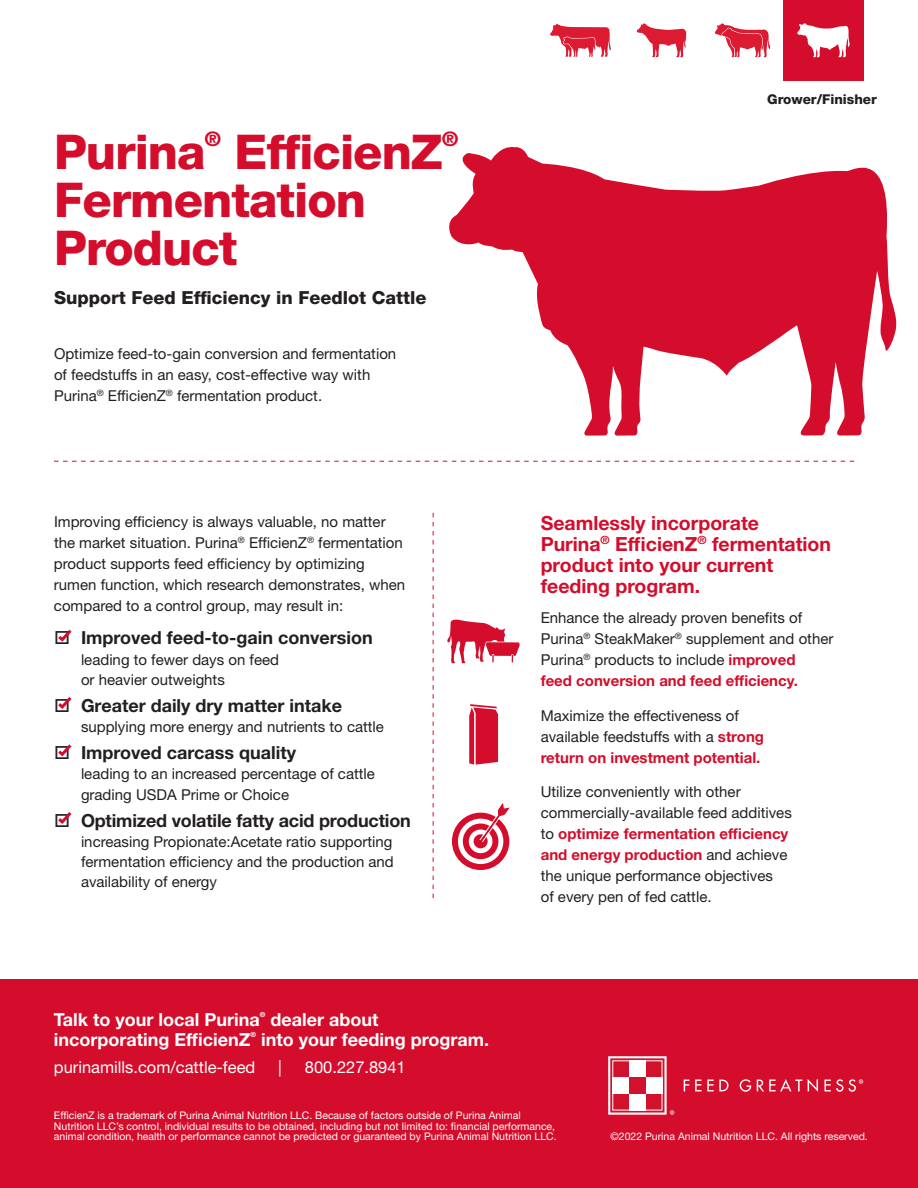
<style>
.page{position:relative;width:918px;height:1188px;background:#fff}
.page>*{position:absolute;margin:0;border:0;box-sizing:border-box;transform-origin:0 0}
.Headline{font:800 48px/48px "Helvetica Neue LT Std";letter-spacing:-.02em;color:#d30d2b}
.Headline-2{font:800 20.1px "Helvetica Neue LT Std";color:#d30d2b}
.Body{font:700 19.5px/21px "Helvetica Neue LT Std";color:#d30d2b}
.t1{font:700 18px "Helvetica Neue LT Std";color:#231f20}
.Legal_Line{font:700 18px "Helvetica Neue LT Std";color:#fff}
.Headline-3{font:800 18px "Helvetica Neue LT Std";color:#231f20}
.Legal_Line-2{font:16.5px "Helvetica Neue LT Std";color:#fff}
.Body-2{font:15px/21px "Helvetica Neue LT Std";color:#231f20}
.Program_Name{font:800 13.5px "Helvetica Neue LT Std";color:#231f20}
.Legal_Line-3{font:10.5px/10.5px "Helvetica Neue LT Std";color:#fff}
.Legal_Line-4{font:700 7.05px "Helvetica Neue LT Std";color:#fff}
.s1{font-weight:700;color:#d30d2b}
</style>
<div class="page">
<div style="left:783px;top:0;width:81px;height:81px;background:#d30d2b"></div>
<div style="left:0;top:979px;width:918px;height:209px;background:#d30d2b"></div>
<svg style="left:715px;top:23px;width:55px;height:34px"></svg>
<svg style="left:797px;top:23px;width:53px;height:34px"></svg>
<svg style="left:550px;top:24px;width:61px;height:33px"></svg>
<svg style="left:637px;top:23px;width:49px;height:34px"></svg>
<svg style="left:433px;top:513px;width:1px;height:385px"></svg>
<svg style="left:608px;top:1056px;width:66px;height:59px"></svg>
<div style="left:612px;top:1060px;width:50px;height:50px;border:1px solid #fff"></div>
<svg style="left:808px;top:1079px;width:10px;height:13px"></svg>
<svg style="left:684px;top:1079px;width:118px;height:13px"></svg>
<svg style="left:824px;top:1079px;width:39px;height:13px"></svg>
<svg style="left:447px;top:619px;width:73px;height:44px"></svg>
<svg style="left:452px;top:803px;width:58px;height:67px"></svg>
<svg style="left:54px;top:461px;width:800px;height:1px"></svg>
<svg style="left:469px;top:704px;width:29px;height:61px"></svg>
<svg style="left:449px;top:147px;width:447px;height:289px;fill:#d30d2b"></svg>
<svg style="left:58px;top:629px;width:14px;height:13px"></svg>
<svg style="left:58px;top:697px;width:14px;height:12px"></svg>
<svg style="left:58px;top:744px;width:14px;height:13px"></svg>
<svg style="left:58px;top:812px;width:14px;height:12px"></svg>
<p class="Headline" style="left:54px;top:128px;width:153px">Purina</p>
<p class="Headline-2" style="left:205px;top:127px;width:18px">®</p>
<p class="Headline" style="left:235px;top:128px;width:210px">EfficienZ</p>
<p class="Headline-2" style="left:442px;top:127px;width:18px">®</p>
<p class="Headline" style="left:54px;top:176px;width:314px">Fermentation<br>Product</p>
<p class="Headline-3" style="left:54px;top:286px;width:374px">Support Feed Efficiency in Feedlot Cattle</p>
<p class="Body-2" style="left:54px;top:343px;width:344px">Optimize feed-to-gain conversion and fermentation of feedstuffs in an easy, cost-effective way with<br>Purina<sup>®</sup> EfficienZ<sup>®</sup> fermentation product.</p>
<p class="Body-2" style="left:54px;top:510px;width:353px">Improving efficiency is always valuable, no matter the market situation. Purina<sup>®</sup> EfficienZ<sup>®</sup> fermentation product supports feed efficiency by optimizing rumen function, which research demonstrates, when compared to a control group, may result in:</p>
<p class="t1" style="left:81px;top:627px;width:293px">Improved feed-to-gain conversion</p>
<p class="Body-2" style="left:81px;top:649px;width:200px;line-height:20.2px">leading to fewer days on feed or heavier outweights</p>
<p class="t1" style="left:81px;top:694px;width:263px">Greater daily dry matter intake</p>
<p class="Body-2" style="left:81px;top:716px;width:304px">supplying more energy and nutrients to cattle</p>
<p class="t1" style="left:81px;top:741px;width:217px">Improved carcass quality</p>
<p class="Body-2" style="left:81px;top:764px;width:295px;line-height:20.2px">leading to an increased percentage of cattle grading USDA Prime or Choice</p>
<p class="t1" style="left:81px;top:809px;width:331px">Optimized volatile fatty acid production</p>
<p class="Body-2" style="left:81px;top:831px;width:314px;line-height:20.2px;text-align:justify">increasing Propionate:Acetate ratio supporting fermentation efficiency and the production and availability of energy</p>
<p class="Program_Name" style="left:767px;top:91px;width:111px">Grower/Finisher</p>
<p class="Body" style="left:541px;top:512px;width:292px">Seamlessly incorporate<br>Purina<sup>®</sup> EfficienZ<sup>®</sup> fermentation product into your current feeding program.</p>
<p class="Body-2" style="left:541px;top:607px;width:294px">Enhance the already proven benefits of Purina<sup>®</sup> SteakMaker<sup>®</sup> supplement and other Purina<sup>®</sup> products to include <span class="s1">improved<br>feed conversion and feed efficiency.</span></p>
<p class="Body-2" style="left:541px;top:705px;width:225px">Maximize the effectiveness of available feedstuffs with a <span class="s1">strong return on investment potential.</span></p>
<p class="Body-2" style="left:541px;top:781px;width:253px">Utilize conveniently with other commercially-available feed additives to <span class="s1">optimize fermentation efficiency and energy production</span> and achieve the unique performance objectives<br>of every pen of fed cattle.</p>
<p class="Legal_Line" style="left:54px;top:1008px;width:207px">Talk to your local Purina</p>
<p class="Legal_Line-4" style="left:260px;top:1010px;width:7px">®</p>
<p class="Legal_Line" style="left:271px;top:1008px;width:109px">dealer about</p>
<p class="Legal_Line" style="left:54px;top:1028px;width:198px">incorporating EfficienZ</p>
<p class="Legal_Line-4" style="left:251px;top:1031px;width:7px">®</p>
<p class="Legal_Line" style="left:261px;top:1028px;width:229px">into your feeding program.</p>
<p class="Legal_Line-2" style="left:54px;top:1058px;width:203px">purinamills.com/cattle-feed</p>
<p class="Legal_Line-2" style="left:278px;top:1058px;width:5px">|</p>
<p class="Legal_Line-2" style="left:305px;top:1058px;width:102px">800.227.8941</p>
<p class="Legal_Line-3" style="left:54px;top:1110px;width:504px">EfficienZ is a trademark of Purina Animal Nutrition LLC. Because of factors outside of Purina Animal<br>Nutrition LLC’s control, individual results to be obtained, including but not limited to: financial performance, animal condition, health or performance cannot be predicted or guaranteed by Purina Animal Nutrition LLC.</p>
<p class="Legal_Line-3" style="left:610px;top:1131px;width:259px">©2022 Purina Animal Nutrition LLC. All rights reserved.</p>
</div>
